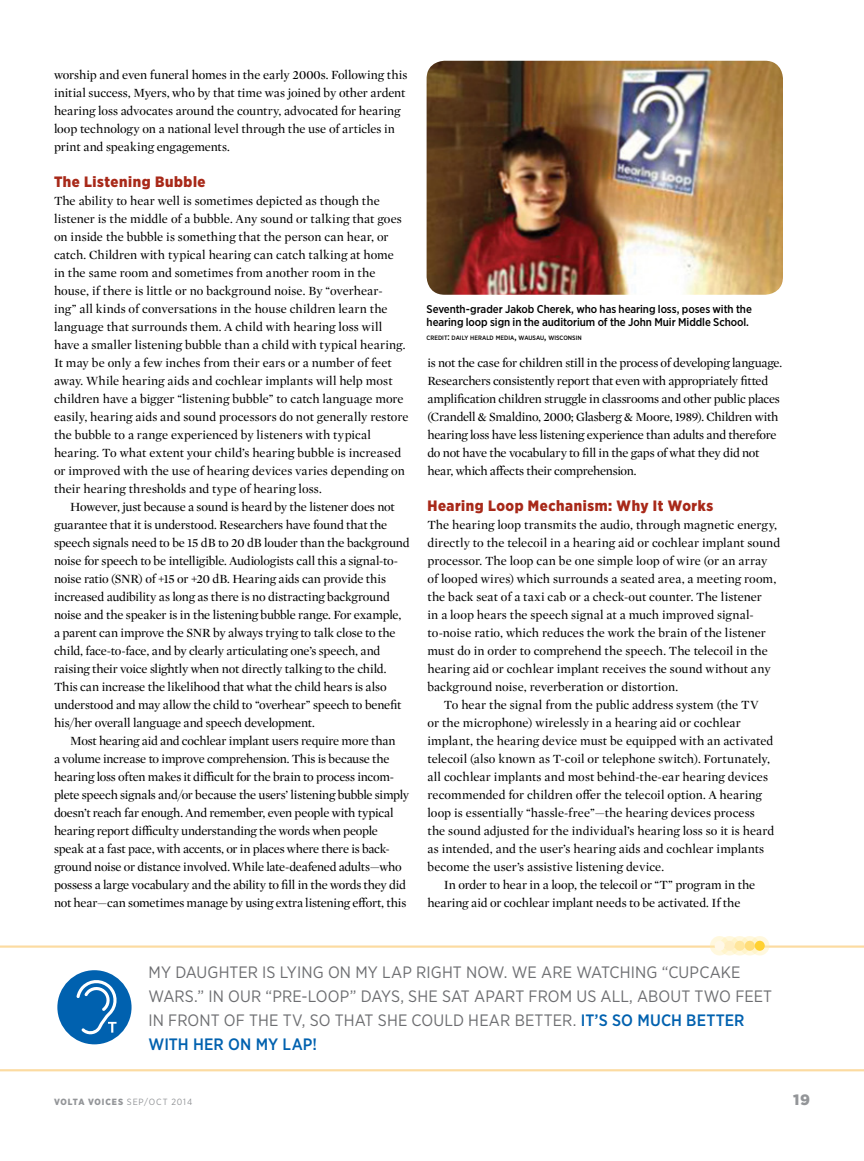
<style>
.page{position:relative;width:864px;height:1161px;background:#fff}
.page>*{position:absolute;margin:0;border:0;box-sizing:border-box;transform-origin:0 0}
.t1{font:16.5px/24px "Gotham Narrow";letter-spacing:.005em;color:#6d6e71}
.t2{font:900 15px "Gotham Narrow";letter-spacing:.04em;color:#a82919}
.t3{font:900 15px "Gotham";color:#939598}
.t4{font:12.75px/18px "Mercury Display";letter-spacing:-.005em;color:#000}
.t5{font:500 11.25px/13.5px "Gotham Narrow";letter-spacing:-.005em;color:#000}
.t6{font:900 9px "Gotham Narrow";letter-spacing:.1em;color:#939598}
.t7{font:500 6.3px "Gotham Narrow";color:#000}
.s1{font-size:9px}
.s2{font-weight:500;color:#0061af}
.s3{font-weight:400}
</style>
<div class="page">
<svg style="left:56px;top:968px;width:77px;height:78px;background:#2074b9"></svg>
<div style="left:54px;top:967px;width:81px;height:81px;border:3px solid #fff;border-radius:50%"></div>
<svg style="left:76px;top:978px;width:43px;height:58px;background:#3481bf"></svg>
<img style="left:427px;top:61px;width:356px;height:234px">
<hr style="left:0;top:945px;width:864px;height:3px;background:#fcdba1">
<svg style="left:730px;top:936px;width:19px;height:20px"></svg>
<svg style="left:750px;top:936px;width:19px;height:20px"></svg>
<svg style="left:720px;top:936px;width:19px;height:20px"></svg>
<svg style="left:740px;top:936px;width:20px;height:20px"></svg>
<div style="left:745px;top:941px;width:10px;height:10px;background:#ffdd79;border-radius:50%"></div>
<div style="left:755px;top:941px;width:10px;height:10px;background:#ffd131;border-radius:50%"></div>
<svg style="left:710px;top:936px;width:19px;height:20px"></svg>
<div style="left:735px;top:941px;width:10px;height:10px;background:#ffe69d;border-radius:50%"></div>
<div style="left:725px;top:941px;width:10px;height:10px;background:#ffeec2;border-radius:50%"></div>
<div style="left:715px;top:941px;width:10px;height:10px;background:#fff8e8;border-radius:50%"></div>
<hr style="left:0;top:1069px;width:864px;height:2px;background:#fcdba1">
<p class="t4" style="left:54px;top:65px;width:355px">worship and even funeral homes in the early 2000s. Following this initial success, Myers, who by that time was joined by other ardent hearing loss advocates around the country, advocated for hearing loop technology on a national level through the use of articles in print and speaking engagements.</p>
<p class="t2" style="left:54px;top:172px;width:153px">The Listening Bubble</p>
<p class="t4" style="left:54px;top:191px;width:356px">The ability to hear well is sometimes depicted as though the listener is the middle of a bubble. Any sound or talking that goes on inside the bubble is something that the person can hear, or catch. Children with typical hearing can catch talking at home<br>in the same room and sometimes from another room in the house, if there is little or no background noise. By “overhear-<br>ing” all kinds of conversations in the house children learn the language that surrounds them. A child with hearing loss will have a smaller listening bubble than a child with typical hearing.<br>It may be only a few inches from their ears or a number of feet away. While hearing aids and cochlear implants will help most children have a bigger “listening bubble” to catch language more easily, hearing aids and sound processors do not generally restore the bubble to a range experienced by listeners with typical hearing. To what extent your child’s hearing bubble is increased or improved with the use of hearing devices varies depending on their hearing thresholds and type of hearing loss.</p>
<p class="t4" style="left:54px;top:497px;width:357px;text-indent:16px">However, just because a sound is heard by the listener does not guarantee that it is understood. Researchers have found that the speech signals need to be 15 dB to 20 dB louder than the background noise for speech to be intelligible. Audiologists call this a signal-to&shy;noise ratio (SNR) of +15 or +20 dB. Hearing aids can provide this increased audibility as long as there is no distracting background noise and the speaker is in the listening bubble range. For example, a parent can improve the SNR by always trying to talk close to the child, face-to-face, and by clearly articulating one’s speech, and raising their voice slightly when not directly talking to the child.<br>This can increase the likelihood that what the child hears is also understood and may allow the child to “overhear” speech to benefit his/her overall language and speech development.</p>
<p class="t4" style="left:54px;top:731px;width:357px;text-indent:16px">Most hearing aid and cochlear implant users require more than<br>a volume increase to improve comprehension. This is because the hearing loss often makes it difficult for the brain to process incom&shy;plete speech signals and/or because the users’ listening bubble simply doesn’t reach far enough. And remember, even people with typical hearing report difficulty understanding the words when people speak at a fast pace, with accents, or in places where there is back&shy;ground noise or distance involved. While late-deafened adults—who possess a large vocabulary and the ability to fill in the words they did not hear—can sometimes manage by using extra listening effort, this</p>
<p class="t5" style="left:427px;top:302px;width:327px">Seventh-grader Jakob Cherek, who has hearing loss, poses with the hearing loop sign in the auditorium of the John Muir Middle School.</p>
<p class="t7" style="left:427px;top:334px;width:157px">CREDIT<span class="s1">:</span> DAILY HERALD MEDIA<span class="s1">,</span> WAUSAU<span class="s1">,</span> WISCONSIN</p>
<p class="t4" style="left:427px;top:353px;width:356px">is not the case for children still in the process of developing language.<br>Researchers consistently report that even with appropriately fitted amplification children struggle in classrooms and other public places (Crandell &amp; Smaldino, 2000; Glasberg &amp; Moore, 1989). Children with hearing loss have less listening experience than adults and therefore do not have the vocabulary to fill in the gaps of what they did not hear, which affects their comprehension.</p>
<p class="t2" style="left:428px;top:496px;width:287px">Hearing Loop Mechanism: Why It Works</p>
<p class="t4" style="left:428px;top:515px;width:351px">The hearing loop transmits the audio, through magnetic energy,</p>
<p class="t4" style="left:428px;top:533px;width:354px">directly to the telecoil in a hearing aid or cochlear implant sound</p>
<p class="t4" style="left:428px;top:551px;width:341px">processor. The loop can be one simple loop of wire (or an array</p>
<p class="t4" style="left:428px;top:569px;width:350px">of looped wires) which surrounds a seated area, a meeting room,</p>
<p class="t4" style="left:428px;top:587px;width:336px">the back seat of a taxi cab or a check-out counter. The listener</p>
<p class="t4" style="left:428px;top:605px;width:328px">in a loop hears the speech signal at a much improved signal-</p>
<p class="t4" style="left:428px;top:623px;width:340px">to-noise ratio, which reduces the work the brain of the listener</p>
<p class="t4" style="left:428px;top:641px;width:342px">must do in order to comprehend the speech. The telecoil in the</p>
<p class="t4" style="left:428px;top:659px;width:345px">hearing aid or cochlear implant receives the sound without any</p>
<p class="t4" style="left:428px;top:677px;width:252px">background noise, reverberation or distortion.</p>
<p class="t4" style="left:444px;top:695px;width:316px">To hear the signal from the public address system (the TV</p>
<p class="t4" style="left:428px;top:713px;width:315px">or the microphone) wirelessly in a hearing aid or cochlear</p>
<p class="t4" style="left:428px;top:731px;width:347px">implant, the hearing device must be equipped with an activated</p>
<p class="t4" style="left:428px;top:749px;width:344px">telecoil (also known as T-coil or telephone switch). Fortunately,</p>
<p class="t4" style="left:428px;top:767px;width:342px">all cochlear implants and most behind-the-ear hearing devices</p>
<p class="t4" style="left:428px;top:785px;width:336px">recommended for children offer the telecoil option. A hearing</p>
<p class="t4" style="left:428px;top:803px;width:329px">loop is essentially “hassle-free”—the hearing devices process</p>
<p class="t4" style="left:428px;top:821px;width:348px">the sound adjusted for the individual’s hearing loss so it is heard</p>
<p class="t4" style="left:428px;top:839px;width:338px">as intended, and the user’s hearing aids and cochlear implants</p>
<p class="t4" style="left:428px;top:857px;width:238px">become the user’s assistive listening device.</p>
<p class="t4" style="left:444px;top:875px;width:313px">In order to hear in a loop, the telecoil or “T” program in the</p>
<p class="t4" style="left:428px;top:893px;width:314px">hearing aid or cochlear implant needs to be activated. If the</p>
<p class="t1" style="left:148px;top:960px;width:625px">MY DAUGHTER IS LYING ON MY LAP RIGHT NOW. WE ARE WATCHING “CUPCAKE WARS.” IN OUR “PRE-LOOP” DAYS, SHE SAT APART FROM US ALL, ABOUT TWO FEET IN FRONT OF THE TV, SO THAT SHE COULD HEAR BETTER. <span class="s2">IT’S SO MUCH BETTER WITH HER ON MY LAP!</span></p>
<p class="t6" style="left:54px;top:1096px;width:140px">VOLTA VOICES <span class="s3">SEP/OCT 2014</span></p>
<p class="t3" style="left:793px;top:1089px;width:18px">19</p>
</div>
